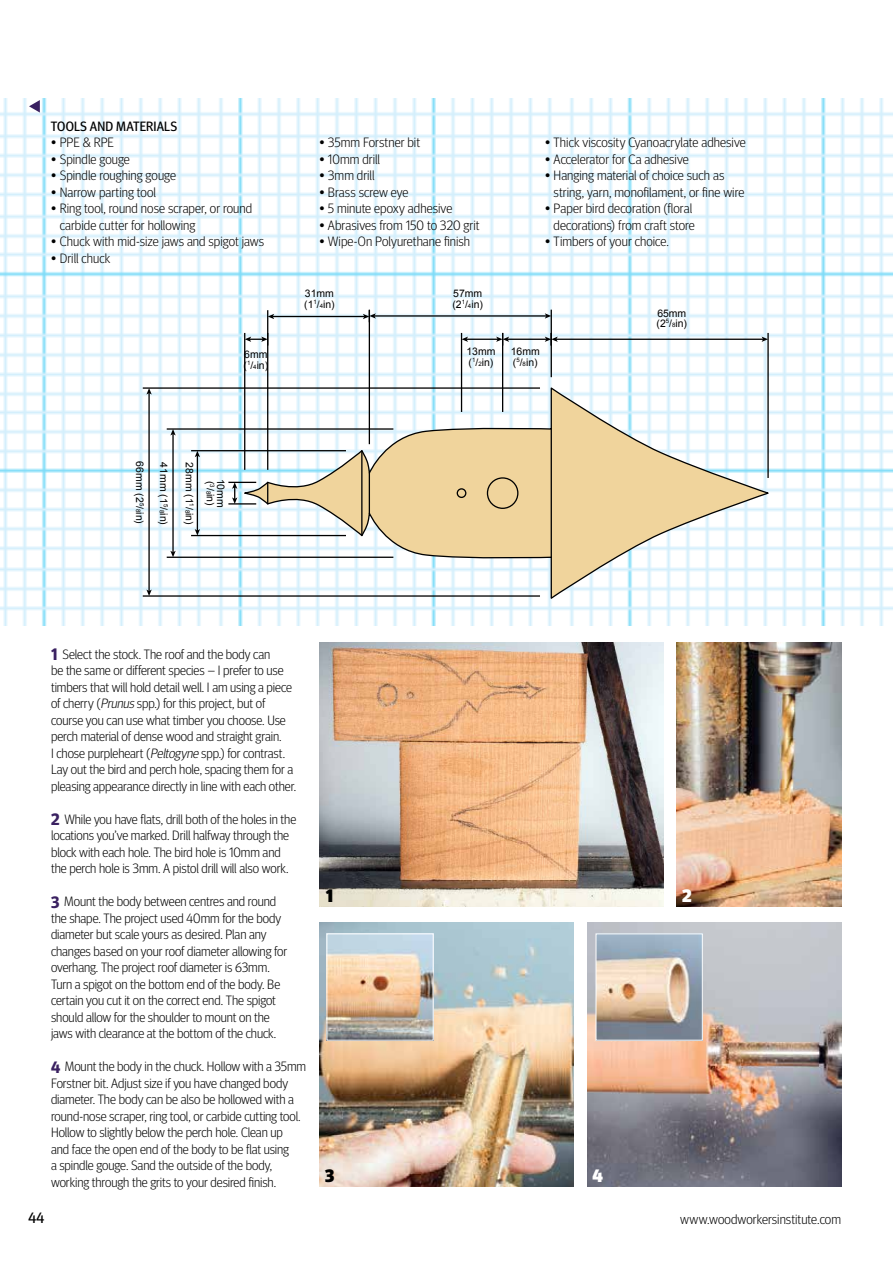
<style>
.page{position:relative;width:893px;height:1263px;background:#fff}
.page>*{position:absolute;margin:0;border:0;box-sizing:border-box;transform-origin:0 0}
.t1{font:900 18px "Meta Headline";color:#000}
.t2{font:900 18px "Meta Headline";color:#fff}
.t3{font:15px "Meta Headline";color:#000}
.t4{font:300 13.5px/16.5px "Meta Headline";letter-spacing:-.005em;color:#000}
.t5{font:13.5px "Meta Headline";letter-spacing:.01em;color:#000}
.t6{font:10.5px/10.5px "Arial";color:#000}
.s1{font-size:6.15px}
.s2{font-weight:700;font-size:16.5px;color:#3a2161}
.s3{font-style:italic}
</style>
<div class="page">
<img style="left:0;top:98px;width:893px;height:528px">
<img style="left:319px;top:923px;width:255px;height:263px">
<img style="left:587px;top:923px;width:255px;height:263px">
<img style="left:319px;top:643px;width:344px;height:263px">
<img style="left:676px;top:643px;width:166px;height:263px">
<svg style="left:29px;top:100px;width:11px;height:13px"></svg>
<img style="left:328px;top:935px;width:104px;height:103px">
<div style="left:326px;top:933px;width:108px;height:107px;border:1px solid #fff"></div>
<img style="left:598px;top:935px;width:103px;height:103px">
<div style="left:596px;top:933px;width:107px;height:107px;border:1px solid #fff"></div>
<svg style="left:243px;top:388px;width:526px;height:211px"></svg>
<svg style="left:267px;top:482px;width:1px;height:22px"></svg>
<hr style="left:361px;top:451px;width:1px;height:84px;background:#000">
<hr style="left:369px;top:473px;width:1px;height:40px;background:#000">
<hr style="left:551px;top:429px;width:1px;height:128px;background:#000">
<div style="left:487px;top:477px;width:31px;height:32px;border:1px solid #000;border-radius:50%"></div>
<div style="left:457px;top:488px;width:9px;height:10px;border:1px solid #000;border-radius:50%"></div>
<hr style="left:556px;top:339px;width:207px;height:1px;background:#000">
<svg style="left:762px;top:337px;width:5px;height:5px"></svg>
<hr style="left:767px;top:333px;width:2px;height:145px;background:#000">
<hr style="left:507px;top:339px;width:40px;height:1px;background:#000">
<svg style="left:545px;top:333px;width:13px;height:13px"></svg>
<hr style="left:466px;top:339px;width:32px;height:1px;background:#000">
<svg style="left:496px;top:333px;width:13px;height:13px"></svg>
<svg style="left:462px;top:337px;width:6px;height:5px"></svg>
<hr style="left:502px;top:333px;width:1px;height:79px;background:#000">
<hr style="left:461px;top:333px;width:1px;height:79px;background:#000">
<hr style="left:374px;top:315px;width:173px;height:2px;background:#000">
<svg style="left:545px;top:313px;width:6px;height:6px"></svg>
<hr style="left:551px;top:310px;width:1px;height:67px;background:#000">
<hr style="left:272px;top:316px;width:93px;height:1px;background:#000">
<svg style="left:268px;top:314px;width:6px;height:5px"></svg>
<svg style="left:363px;top:310px;width:13px;height:12px"></svg>
<hr style="left:267px;top:310px;width:1px;height:160px;background:#000">
<hr style="left:369px;top:310px;width:1px;height:134px;background:#000">
<svg style="left:245px;top:333px;width:22px;height:13px"></svg>
<hr style="left:244px;top:333px;width:1px;height:137px;background:#000">
<svg style="left:228px;top:482px;width:28px;height:22px"></svg>
<hr style="left:197px;top:455px;width:1px;height:76px;background:#000">
<svg style="left:195px;top:451px;width:5px;height:6px"></svg>
<svg style="left:195px;top:529px;width:5px;height:6px"></svg>
<hr style="left:191px;top:450px;width:155px;height:1px;background:#000">
<hr style="left:191px;top:535px;width:155px;height:1px;background:#000">
<hr style="left:172px;top:434px;width:2px;height:119px;background:#000">
<svg style="left:170px;top:430px;width:6px;height:5px"></svg>
<svg style="left:170px;top:551px;width:6px;height:6px"></svg>
<hr style="left:167px;top:428px;width:226px;height:2px;background:#000">
<hr style="left:167px;top:557px;width:226px;height:1px;background:#000">
<hr style="left:148px;top:393px;width:2px;height:198px;background:#000">
<svg style="left:146px;top:389px;width:6px;height:6px"></svg>
<svg style="left:146px;top:589px;width:6px;height:6px"></svg>
<hr style="left:143px;top:387px;width:397px;height:2px;background:#000">
<hr style="left:143px;top:595px;width:397px;height:2px;background:#000">
<p class="t5" style="left:51px;top:118px;width:128px">TOOLS AND MATERIALS</p>
<p class="t4" style="left:51px;top:134px;width:65px">• PPE &amp; RPE</p>
<p class="t4" style="left:51px;top:151px;width:80px">• Spindle gouge</p>
<p class="t4" style="left:51px;top:167px;width:127px">• Spindle roughing gouge</p>
<p class="t4" style="left:51px;top:184px;width:106px">• Narrow parting tool</p>
<p class="t4" style="left:60px;top:200px;width:194px;text-indent:-9px">• Ring tool, round nose scraper, or round carbide cutter for hollowing</p>
<p class="t4" style="left:51px;top:233px;width:215px">• Chuck with mid-size jaws and spigot jaws</p>
<p class="t4" style="left:51px;top:250px;width:61px">• Drill chuck</p>
<p class="t6" style="left:244px;top:349px;width:26px">6mm (<sup>1</sup>/<span class="s1">4</span>in)</p>
<p class="t6" style="left:145px;top:461px;width:64px;rotate:90deg">66mm (2<sup>5</sup>/<span class="s1">8</span>in)</p>
<p class="t6" style="left:169px;top:462px;width:64px;rotate:90deg">41mm (1<sup>5</sup>/<span class="s1">8</span>in)</p>
<p class="t6" style="left:195px;top:462px;width:64px;rotate:90deg">28mm (1<sup>1</sup>/<span class="s1">8</span>in)</p>
<p class="t6" style="left:215px;top:481px;width:26px;rotate:90deg">(<sup>3</sup>/<span class="s1">8</span>in)</p>
<p class="t6" style="left:226px;top:479px;width:31px;rotate:90deg">10mm</p>
<p class="t4" style="left:319px;top:134px;width:103px">• 35mm Forstner bit</p>
<p class="t4" style="left:319px;top:151px;width:63px">• 10mm drill</p>
<p class="t4" style="left:319px;top:167px;width:57px">• 3mm drill</p>
<p class="t4" style="left:319px;top:184px;width:91px">• Brass screw eye</p>
<p class="t4" style="left:319px;top:200px;width:135px">• 5 minute epoxy adhesive</p>
<p class="t4" style="left:319px;top:217px;width:162px">• Abrasives from 150 to 320 grit</p>
<p class="t4" style="left:319px;top:233px;width:153px">• Wipe-On Polyurethane finish</p>
<p class="t6" style="left:304px;top:289px;width:32px">31mm (1<sup>1</sup>/<span class="s1">4</span>in)</p>
<p class="t6" style="left:452px;top:289px;width:32px">57mm (2<sup>1</sup>/<span class="s1">4</span>in)</p>
<p class="t6" style="left:466px;top:347px;width:31px">13mm (<sup>1</sup>/<span class="s1">2</span>in)</p>
<p class="t4" style="left:545px;top:134px;width:202px">• Thick viscosity Cyanoacrylate adhesive</p>
<p class="t4" style="left:545px;top:151px;width:145px">• Accelerator for Ca adhesive</p>
<p class="t4" style="left:554px;top:167px;width:192px;text-indent:-9px">• Hanging material of choice such as string, yarn, monofilament, or fine wire</p>
<p class="t4" style="left:545px;top:200px;width:152px;text-align:right">• Paper bird decoration (floral decorations) from craft store</p>
<p class="t4" style="left:545px;top:233px;width:126px">• Timbers of your choice.</p>
<p class="t6" style="left:511px;top:347px;width:31px">16mm (<sup>5</sup>/<span class="s1">8</span>in)</p>
<p class="t6" style="left:657px;top:308px;width:32px">65mm (2<sup>5</sup>/<span class="s1">8</span>in)</p>
<p class="t4" style="left:51px;top:646px;width:247px"><span class="s2">1</span> Select the stock. The roof and the body can<br>be the same or different species – I prefer to use timbers that will hold detail well. I am using a piece of cherry (<span class="s3">Prunus</span>spp.) for this project, but of course you can use what timber you choose. Use perch material of dense wood and straight grain.<br>I chose purpleheart (<span class="s3">Peltogyne</span> spp.) for contrast.<br>Lay out the bird and perch hole, spacing them for a pleasing appearance directly in line with each other.</p>
<p class="t4" style="left:51px;top:811px;width:247px"><span class="s2">2</span> While you have flats, drill both of the holes in the locations you’ve marked. Drill halfway through the block with each hole. The bird hole is 10mm and the perch hole is 3mm. A pistol drill will also work.</p>
<p class="t4" style="left:51px;top:893px;width:238px"><span class="s2">3</span> Mount the body between centres and round the shape. The project used 40mm for the body diameter but scale yours as desired. Plan any changes based on your roof diameter allowing for overhang. The project roof diameter is 63mm.<br>Turn a spigot on the bottom end of the body. Be certain you cut it on the correct end. The spigot should allow for the shoulder to mount on the jaws with clearance at the bottom of the chuck.</p>
<p class="t4" style="left:51px;top:1058px;width:257px"><span class="s2">4</span> Mount the body in the chuck. Hollow with a 35mm Forstner bit. Adjust size if you have changed body diameter. The body can be also be hollowed with a round-nose scraper, ring tool, or carbide cutting tool.<br>Hollow to slightly below the perch hole. Clean up<br>and face the open end of the body to be flat using<br>a spindle gouge. Sand the outside of the body, working through the grits to your desired finish.</p>
<h1 class="t1" style="left:326px;top:885px;width:9px">1</h1>
<h1 class="t2" style="left:682px;top:885px;width:11px">2</h1>
<h1 class="t1" style="left:325px;top:1165px;width:11px">3</h1>
<h1 class="t2" style="left:592px;top:1165px;width:12px">4</h1>
<p class="t3" style="left:28px;top:1209px;width:17px">44</p>
<p class="t4" style="left:680px;top:1210px;width:162px">www.woodworkersinstitute.com</p>
</div>
